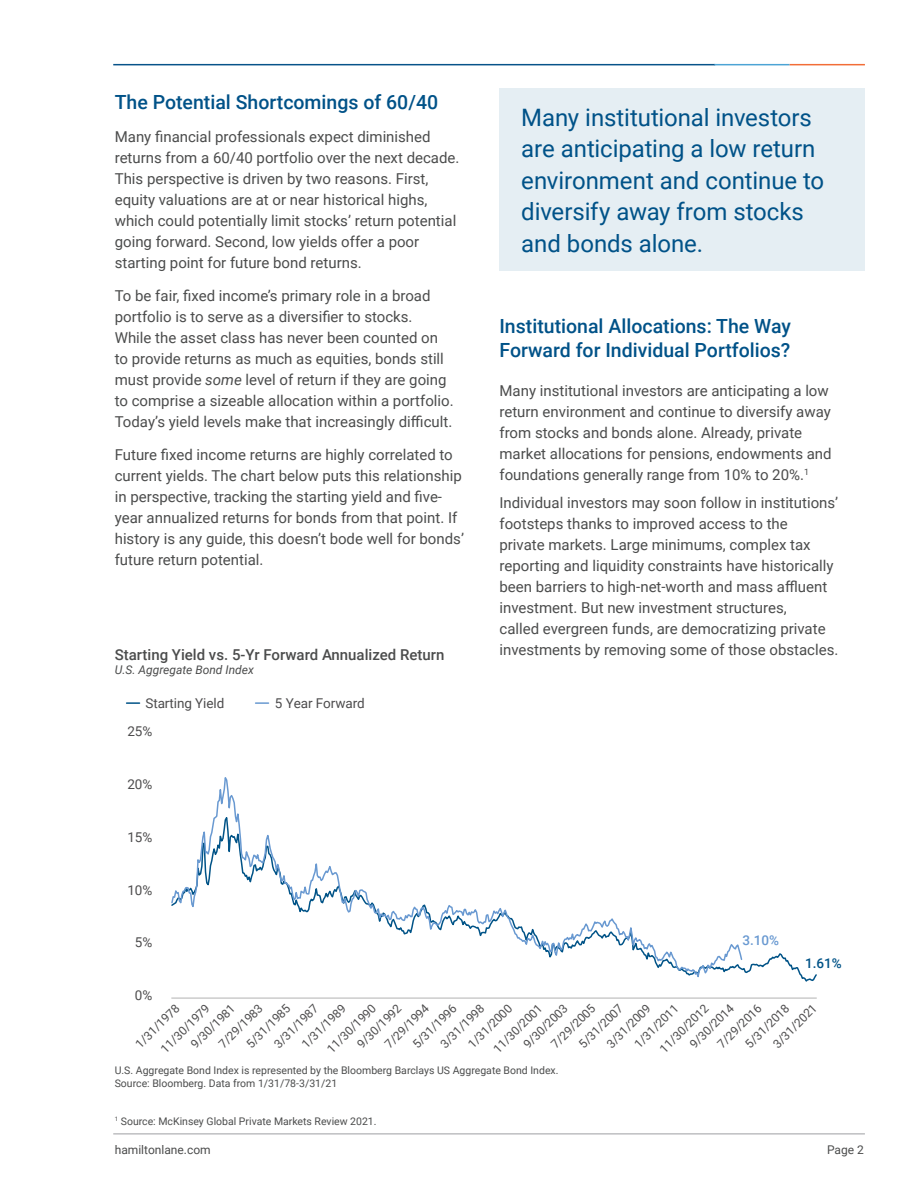
<style>
.page{position:relative;width:918px;height:1188px;background:#fff}
.page>*{position:absolute;margin:0;border:0;box-sizing:border-box;transform-origin:0 0}
.Callout{font:24px/31.5px "Roboto";letter-spacing:-.005em;color:#005288}
.Section_Title{font:500 19.5px/24px "Roboto";color:#005288}
.Paragraph_Body{font:15px/21px "Roboto";color:#4b4c4c}
.Chart_Title{font:500 15px "Roboto";color:#4b4c4c}
.t1{font:13.5px "Roboto";letter-spacing:-.005em;color:#4d4c4d}
.t2{font:500 13.5px "Roboto";color:#005387}
.t3{font:500 13.5px "Roboto";color:#6999d1}
.t4{font:12px/18px "Roboto";color:#4d4c4d}
.Chart_Title-2{font:italic 12px "Roboto";color:#4b4c4c}
.Page_Header_and_Foot{font:12px "Roboto";color:#4b4c4c}
.Footnote{font:10.5px/12.6px "Roboto";color:#4b4c4c}
.s1{font-style:italic}
</style>
<div class="page">
<hr style="left:113px;top:1134px;width:752px;height:1px;background:#9d9fa2">
<hr style="left:113px;top:64px;width:602px;height:1px;background:#075389">
<hr style="left:714px;top:64px;width:76px;height:1px;background:#4ca4d5">
<hr style="left:790px;top:64px;width:75px;height:1px;background:#f26d37">
<div style="left:500px;top:88px;width:365px;height:183px;background:#e5eef3"></div>
<hr style="left:171px;top:998px;width:646px;height:1px;background:#b3b3b3">
<svg style="left:171px;top:777px;width:572px;height:201px"></svg>
<svg style="left:127px;top:702px;width:13px;height:2px"></svg>
<svg style="left:256px;top:702px;width:13px;height:2px"></svg>
<p class="Section_Title" style="left:115px;top:89px;width:325px">The Potential Shortcomings of 60/40</p>
<p class="Paragraph_Body" style="left:115px;top:126px;width:346px">Many financial professionals expect diminished returns from a 60/40 portfolio over the next decade.<br>This perspective is driven by two reasons. First, equity valuations are at or near historical highs, which could potentially limit stocks’ return potential going forward. Second, low yields offer a poor starting point for future bond returns.</p>
<p class="Paragraph_Body" style="left:115px;top:284px;width:341px">To be fair, fixed income’s primary role in a broad portfolio is to serve as a diversifier to stocks.<br>While the asset class has never been counted on to provide returns as much as equities, bonds still must provide <span class="s1">some</span> level of return if they are going to comprise a sizeable allocation within a portfolio.<br>Today’s yield levels make that increasingly difficult.</p>
<p class="Paragraph_Body" style="left:115px;top:443px;width:351px">Future fixed income returns are highly correlated to current yields. The chart below puts this relationship in perspective, tracking the starting yield and five&shy;year annualized returns for bonds from that point. If history is any guide, this doesn’t bode well for bonds’ future return potential.</p>
<p class="Chart_Title" style="left:115px;top:644px;width:331px">Starting Yield vs. 5-Yr Forward Annualized Return</p>
<p class="Chart_Title-2" style="left:115px;top:662px;width:141px">U.S. Aggregate Bond Index</p>
<p class="t1" style="left:145px;top:693px;width:80px">Starting Yield</p>
<p class="t1" style="left:275px;top:694px;width:91px">5 Year Forward</p>
<p class="t1" style="left:127px;top:722px;width:26px">25%</p>
<p class="t1" style="left:127px;top:775px;width:26px">20%</p>
<p class="t1" style="left:127px;top:828px;width:26px">15%</p>
<p class="t1" style="left:127px;top:880px;width:26px">10%</p>
<p class="t1" style="left:135px;top:933px;width:19px">5%</p>
<p class="t1" style="left:135px;top:986px;width:19px">0%</p>
<p class="Callout" style="left:521px;top:100px;width:304px">Many institutional investors are anticipating a low return environment and continue to diversify away from stocks and bonds alone.</p>
<p class="Section_Title" style="left:500px;top:313px;width:293px">Institutional Allocations: The Way<br>Forward for Individual Portfolios?</p>
<p class="Paragraph_Body" style="left:500px;top:380px;width:334px">Many institutional investors are anticipating a low return environment and continue to diversify away from stocks and bonds alone. Already, private market allocations for pensions, endowments and foundations generally range from 10% to 20%.<sup>1</sup></p>
<p class="Paragraph_Body" style="left:500px;top:492px;width:340px">Individual investors may soon follow in institutions’ footsteps thanks to improved access to the<br>private markets. Large minimums, complex tax reporting and liquidity constraints have historically been barriers to high-net-worth and mass affluent investment. But new investment structures,<br>called evergreen funds, are democratizing private investments by removing some of those obstacles.</p>
<p class="t3" style="left:743px;top:931px;width:38px">3.10%</p>
<p class="t2" style="left:805px;top:954px;width:38px">1.61%</p>
<p class="t4" style="left:672px;top:1027px;width:58px;text-indent:-25px;rotate:-45deg">11/30/2012<br>9/30/2014</p>
<p class="t4" style="left:380px;top:1039px;width:58px;rotate:-45deg">7/29/1994</p>
<p class="t4" style="left:340px;top:1027px;width:58px;text-indent:-25px;rotate:-45deg">11/30/1990<br>9/30/1992</p>
<p class="t4" style="left:547px;top:1039px;width:58px;rotate:-45deg">7/29/2005</p>
<p class="t4" style="left:741px;top:1039px;width:58px;rotate:-45deg">5/31/2018</p>
<p class="t4" style="left:574px;top:1039px;width:58px;rotate:-45deg">5/31/2007</p>
<p class="t4" style="left:713px;top:1039px;width:58px;rotate:-45deg">7/29/2016</p>
<p class="t4" style="left:242px;top:1039px;width:58px;rotate:-45deg">5/31/1985</p>
<p class="t4" style="left:436px;top:1039px;width:58px;rotate:-45deg">3/31/1998</p>
<p class="t4" style="left:463px;top:1039px;width:58px;rotate:-45deg">1/31/2000</p>
<p class="t4" style="left:269px;top:1039px;width:58px;rotate:-45deg">3/31/1987</p>
<p class="t4" style="left:408px;top:1039px;width:58px;rotate:-45deg">5/31/1996</p>
<p class="t4" style="left:140px;top:1028px;width:65px;line-height:21.3px;text-indent:-15px;rotate:-45deg">1/31/1978<br>11/30/1979</p>
<p class="t4" style="left:602px;top:1039px;width:58px;rotate:-45deg">3/31/2009</p>
<p class="t4" style="left:506px;top:1027px;width:58px;text-indent:-25px;rotate:-45deg">11/30/2001<br>9/30/2003</p>
<p class="t4" style="left:297px;top:1039px;width:58px;rotate:-45deg">1/31/1989</p>
<p class="t4" style="left:214px;top:1039px;width:58px;rotate:-45deg">7/29/1983</p>
<p class="t4" style="left:768px;top:1039px;width:58px;rotate:-45deg">3/31/2021</p>
<p class="t4" style="left:630px;top:1039px;width:58px;rotate:-45deg">1/31/2011</p>
<p class="t4" style="left:186px;top:1039px;width:58px;rotate:-45deg">9/30/1981</p>
<p class="Footnote" style="left:115px;top:1063px;width:445px">U.S. Aggregate Bond Index is represented by the Bloomberg Barclays US Aggregate Bond Index.<br>Source: Bloomberg. Data from 1/31/78-3/31/21</p>
<p class="Footnote" style="left:115px;top:1114px;width:263px"><sup>1</sup> Source: McKinsey Global Private Markets Review 2021.</p>
<p class="Page_Header_and_Foot" style="left:115px;top:1141px;width:97px">hamiltonlane.com</p>
<p class="Page_Header_and_Foot" style="left:827px;top:1141px;width:38px">Page 2</p>
</div>
